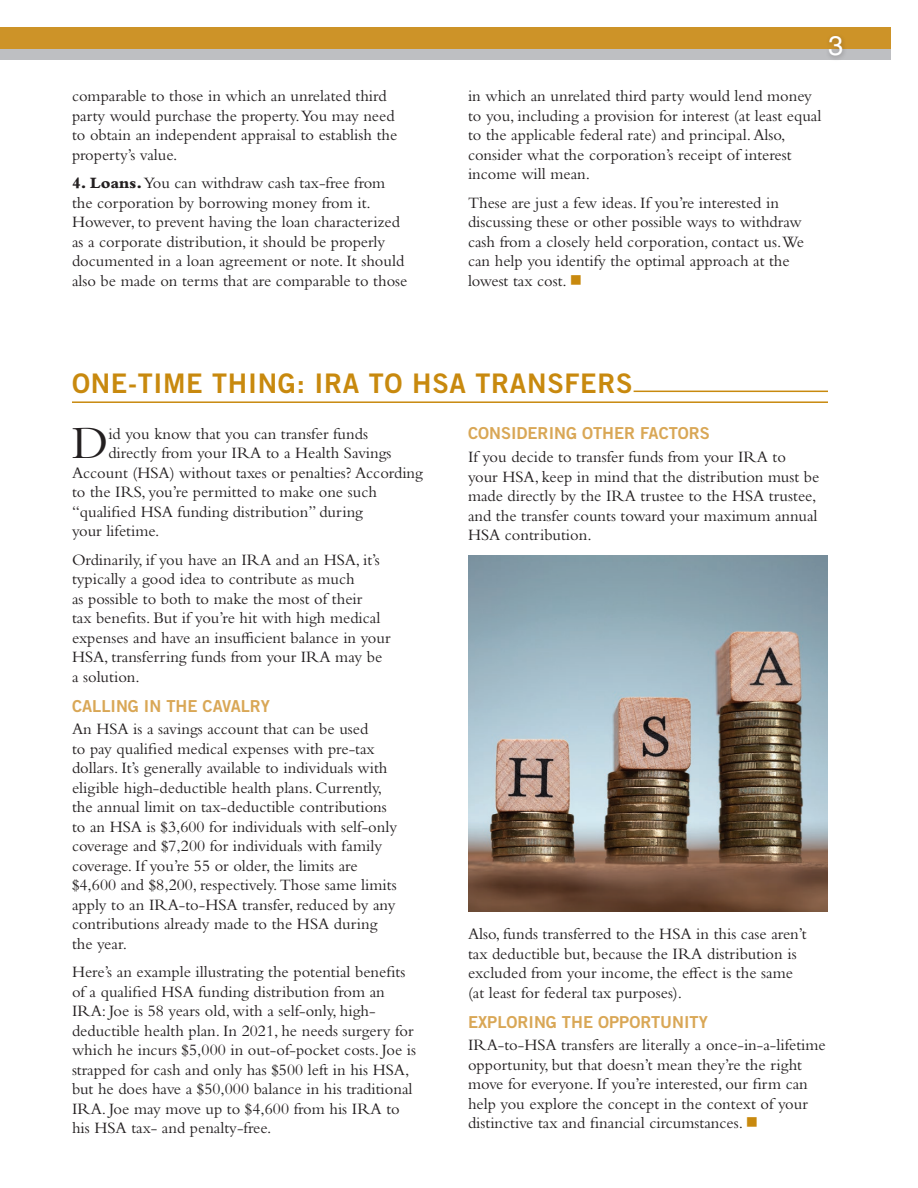
<style>
.page{position:relative;width:918px;height:1188px;background:#fff}
.page>*{position:absolute;margin:0;border:0;box-sizing:border-box;transform-origin:0 0}
.t1{font:47.85px "Bembo Std";color:#231f20}
.t2{font:27px "Trade Gothic LT Std Bd 2";letter-spacing:.025em;color:#c8890e}
.t3{font:27px "Helvetica LT Std";color:#fff}
.t4{font:16.5px/19.5px "Bembo Std";color:#231f20}
.t5{font:16.5px "Trade Gothic LT Std Bd 2";color:#d9a756}
.s1{font-weight:800}
.s2{color:#c8890e}
</style>
<div class="page">
<div style="left:0;top:44px;width:890px;height:16px;background:#bebfc2"></div>
<div style="left:0;top:27px;width:890px;height:22px;background:#cd9328"></div>
<div style="left:825px;top:32px;width:23px;height:30px;background:#231f20;opacity:.3"></div>
<hr style="left:634px;top:391px;width:194px;height:1px;background:#c8890e">
<hr style="left:72px;top:401px;width:756px;height:2px;background:#c8890e">
<img style="left:468px;top:555px;width:360px;height:357px">
<p class="t4" style="left:72px;top:86px;width:327px">comparable to those in which an unrelated third party would purchase the property. You may need to obtain an independent appraisal to establish the property’s value.</p>
<p class="t4" style="left:72px;top:173px;width:337px"><span class="s1">4. Loans.</span> You can withdraw cash tax-free from the corporation by borrowing money from it.<br>However, to prevent having the loan characterized as a corporate distribution, it should be properly documented in a loan agreement or note. It should also be made on terms that are comparable to those</p>
<h2 class="t3" style="left:828px;top:30px;width:17px">3</h2>
<p class="t4" style="left:468px;top:86px;width:355px">in which an unrelated third party would lend money to you, including a provision for interest (at least equal to the applicable federal rate) and principal. Also, consider what the corporation’s receipt of interest income will mean.</p>
<p class="t4" style="left:468px;top:192px;width:337px">These are just a few ideas. If you’re interested in discussing these or other possible ways to withdraw cash from a closely held corporation, contact us.We can help you identify the optimal approach at the lowest tax cost. <span class="s2">■</span></p>
<h2 class="t2" style="left:72px;top:367px;width:562px">ONE-TIME THING: IRA TO HSA TRANSFERS</h2>
<h1 class="t1" style="left:72px;top:415px;width:38px">D</h1>
<p class="t4" style="left:108px;top:423px;width:261px">id you know that you can transfer funds</p>
<p class="t5" style="left:468px;top:423px;width:244px">CONSIDERING OTHER FACTORS</p>
<p class="t4" style="left:468px;top:447px;width:353px">If you decide to transfer funds from your IRA to your HSA, keep in mind that the distribution must be made directly by the IRA trustee to the HSA trustee, and the transfer counts toward your maximum annual HSA contribution.</p>
<p class="t4" style="left:108px;top:443px;width:285px">directly from your IRA to a Health Savings</p>
<p class="t4" style="left:72px;top:462px;width:352px">Account (HSA) without taxes or penalties? According</p>
<p class="t4" style="left:72px;top:482px;width:307px">to the IRS, you’re permitted to make one such</p>
<p class="t4" style="left:72px;top:501px;width:293px">“qualified HSA funding distribution” during</p>
<p class="t4" style="left:72px;top:521px;width:89px">your lifetime.</p>
<p class="t4" style="left:72px;top:549px;width:320px">Ordinarily, if you have an IRA and an HSA, it’s typically a good idea to contribute as much<br>as possible to both to make the most of their<br>tax benefits. But if you’re hit with high medical expenses and have an insufficient balance in your HSA, transferring funds from your IRA may be a solution.</p>
<p class="t5" style="left:72px;top:695px;width:199px">CALLING IN THE CAVALRY</p>
<p class="t4" style="left:72px;top:719px;width:327px">An HSA is a savings account that can be used<br>to pay qualified medical expenses with pre-tax dollars. It’s generally available to individuals with eligible high-deductible health plans. Currently, the annual limit on tax-deductible contributions to an HSA is $3,600 for individuals with self-only coverage and $7,200 for individuals with family coverage. If you’re 55 or older, the limits are $4,600 and $8,200, respectively. Those same limits apply to an IRA-to-HSA transfer, reduced by any contributions already made to the HSA during the year.</p>
<p class="t4" style="left:72px;top:962px;width:346px">Here’s an example illustrating the potential benefits of a qualified HSA funding distribution from an IRA: Joe is 58 years old, with a self-only, high&shy;deductible health plan. In 2021, he needs surgery for which he incurs $5,000 in out-of-pocket costs. Joe is strapped for cash and only has $500 left in his HSA, but he does have a $50,000 balance in his traditional IRA. Joe may move up to $4,600 from his IRA to his HSA tax- and penalty-free.</p>
<p class="t4" style="left:468px;top:924px;width:340px">Also, funds transferred to the HSA in this case aren’t tax deductible but, because the IRA distribution is excluded from your income, the effect is the same (at least for federal tax purposes).</p>
<p class="t5" style="left:468px;top:1011px;width:241px">EXPLORING THE OPPORTUNITY</p>
<p class="t4" style="left:468px;top:1035px;width:359px">IRA-to-HSA transfers are literally a once-in-a-lifetime opportunity, but that doesn’t mean they’re the right move for everyone. If you’re interested, our firm can help you explore the concept in the context of your distinctive tax and financial circumstances. <span class="s2">■</span></p>
</div>
